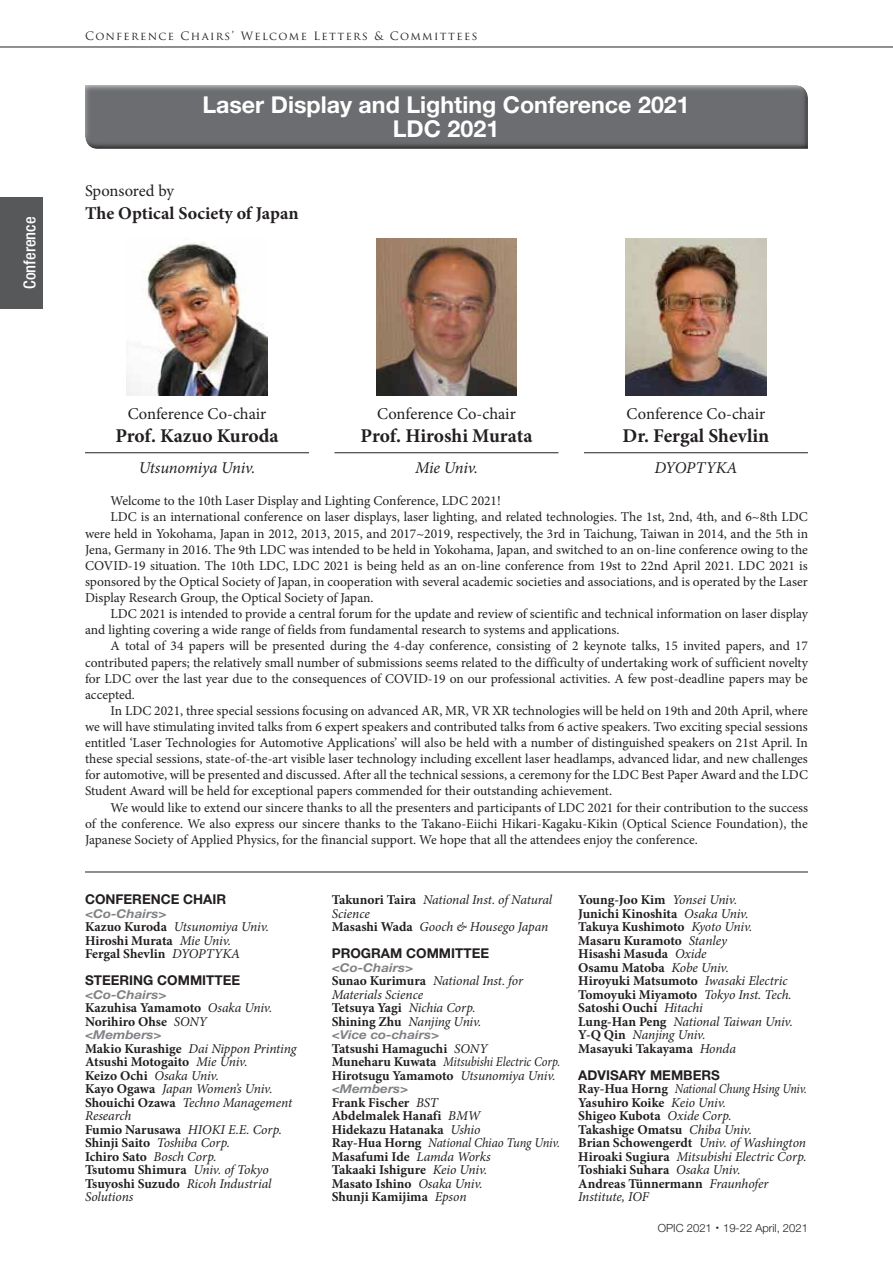
<style>
.page{position:relative;width:893px;height:1263px;background:#fff}
.page>*{position:absolute;margin:0;border:0;box-sizing:border-box;transform-origin:0 0}
.t1{font:700 23.25px/24px "Helvetica Neue LT Std";color:#fff;text-align:center}
.t2{font:700 19.5px "Minion Pro";color:#231f20}
.t3{font:700 18px "Minion Pro";color:#231f20}
.t4{font:16.5px "Minion Pro";letter-spacing:-.005em;color:#231f20}
.t5{font:italic 16.5px "Minion Pro";letter-spacing:-.015em;color:#231f20}
.t6{font:500 condensed 16.5px "Helvetica Neue LT Std";color:#fff}
.t7{font:13.5px "Minion Pro";color:#231f20}
.t8{font:700 13.5px/13.5px "Minion Pro";color:#231f20}
.t9{font:italic 13.5px/13.5px "Minion Pro";letter-spacing:-.01em;color:#231f20}
.t10{font:italic 13.5px/13.5px "Minion Pro";letter-spacing:-.01em;color:#231f20;scale:.89 1}
.t11{font:700 13.5px "Helvetica Neue LT Std";color:#231f20}
.t12{font:italic 700 12.15px "Helvetica Neue LT Std";color:#808285;scale:1.11 1}
.t13{font:11.25px "Trajan Pro";letter-spacing:.125em;color:#231f20}
.t14{font:300 11.25px "Helvetica Neue LT Std";color:#231f20}
.s1{font-weight:400;font-style:italic}
.s2{font-weight:700;font-style:normal}
.s3{font-family:"Koz Min Pro";font-weight:200}
</style>
<div class="page">
<div style="left:82px;top:85px;width:727px;height:64px;background:#231f20;opacity:.75"></div>
<hr style="left:85px;top:872px;width:723px;height:1px;background:#231f20">
<img style="left:127px;top:242px;width:140px;height:153px">
<hr style="left:85px;top:452px;width:224px;height:1px;background:#231f20">
<img style="left:376px;top:238px;width:141px;height:157px">
<hr style="left:334px;top:452px;width:224px;height:1px;background:#231f20">
<img style="left:626px;top:238px;width:140px;height:157px">
<hr style="left:584px;top:452px;width:224px;height:1px;background:#231f20">
<div style="left:0;top:197px;width:43px;height:112px;background:#57585a"></div>
<hr style="left:0;top:47px;width:893px;height:1px;background:#231f20">
<p class="t6" style="left:20px;top:289px;width:74px;rotate:-90deg">Conference</p>
<p class="t13" style="left:85px;top:29px;width:394px">Conference Chairs’ Welcome Letters &amp; Committees</p>
<h1 class="t1" style="left:202px;top:92px;width:489px">Laser Display and Lighting Conference 2021<br>LDC 2021</h1>
<p class="t4" style="left:85px;top:180px;width:91px">Sponsored by</p>
<h3 class="t3" style="left:85px;top:201px;width:215px">The Optical Society of Japan</h3>
<p class="t4" style="left:128px;top:403px;width:140px">Conference Co-chair</p>
<h2 class="t2" style="left:115px;top:422px;width:165px">Prof. Kazuo Kuroda</h2>
<p class="t5" style="left:139px;top:456px;width:118px">Utsunomiya Univ.</p>
<p class="t4" style="left:377px;top:403px;width:140px">Conference Co-chair</p>
<h2 class="t2" style="left:361px;top:422px;width:173px">Prof. Hiroshi Murata</h2>
<p class="t5" style="left:415px;top:456px;width:64px">Mie Univ.</p>
<p class="t4" style="left:627px;top:403px;width:140px">Conference Co-chair</p>
<h2 class="t2" style="left:623px;top:422px;width:148px">Dr. Fergal Shevlin</h2>
<p class="t5" style="left:654px;top:456px;width:85px">DYOPTYKA</p>
<p class="t7" style="left:111px;top:492px;width:392px">Welcome to the 10th Laser Display and Lighting Conference, LDC 2021!</p>
<p class="t7" style="left:111px;top:508px;width:699px">LDC is an international conference on laser displays, laser lighting, and related technologies. The 1st, 2nd, 4th, and 6~8th LDC</p>
<p class="t7" style="left:85px;top:524px;width:724px">were held in Yokohama, Japan in 2012, 2013, 2015, and 2017~2019, respectively, the 3rd in Taichung, Taiwan in 2014, and the 5th in</p>
<p class="t7" style="left:85px;top:540px;width:724px">Jena, Germany in 2016. The 9th LDC was intended to be held in Yokohama, Japan, and switched to an on-line conference owing to the</p>
<p class="t7" style="left:85px;top:556px;width:724px">COVID-19 situation. The 10th LDC, LDC 2021 is being held as an on-line conference from 19st to 22nd April 2021. LDC 2021 is</p>
<p class="t7" style="left:85px;top:572px;width:724px">sponsored by the Optical Society of Japan, in cooperation with several academic societies and associations, and is operated by the Laser</p>
<p class="t7" style="left:85px;top:589px;width:290px">Display Research Group, the Optical Society of Japan.</p>
<p class="t7" style="left:111px;top:605px;width:699px">LDC 2021 is intended to provide a central forum for the update and review of scientific and technical information on laser display</p>
<p class="t7" style="left:85px;top:621px;width:536px">and lighting covering a wide range of fields from fundamental research to systems and applications.</p>
<p class="t7" style="left:111px;top:637px;width:699px">A total of 34 papers will be presented during the 4-day conference, consisting of 2 keynote talks, 15 invited papers, and 17</p>
<p class="t7" style="left:85px;top:653px;width:724px">contributed papers; the relatively small number of submissions seems related to the difficulty of undertaking work of sufficient novelty</p>
<p class="t7" style="left:85px;top:669px;width:724px">for LDC over the last year due to the consequences of COVID-19 on our professional activities. A few post-deadline papers may be</p>
<p class="t7" style="left:85px;top:685px;width:51px">accepted.</p>
<p class="t7" style="left:111px;top:701px;width:699px">In LDC 2021, three special sessions focusing on advanced AR, MR, VR XR technologies will be held on 19th and 20th April, where</p>
<p class="t7" style="left:85px;top:718px;width:724px">we will have stimulating invited talks from 6 expert speakers and contributed talks from 6 active speakers. Two exciting special sessions</p>
<p class="t7" style="left:85px;top:734px;width:724px">entitled ‘Laser Technologies for Automotive Applications’ will also be held with a number of distinguished speakers on 21st April. In</p>
<p class="t7" style="left:85px;top:750px;width:724px">these special sessions, state-of-the-art visible laser technology including excellent laser headlamps, advanced lidar, and new challenges</p>
<p class="t7" style="left:85px;top:766px;width:724px">for automotive, will be presented and discussed. After all the technical sessions, a ceremony for the LDC Best Paper Award and the LDC</p>
<p class="t7" style="left:85px;top:782px;width:529px">Student Award will be held for exceptional papers commended for their outstanding achievement.</p>
<p class="t7" style="left:111px;top:798px;width:699px">We would like to extend our sincere thanks to all the presenters and participants of LDC 2021 for their contribution to the success</p>
<p class="t7" style="left:85px;top:814px;width:724px">of the conference. We also express our sincere thanks to the Takano-Eiichi Hikari-Kagaku-Kikin (Optical Science Foundation), the</p>
<p class="t7" style="left:85px;top:830px;width:614px">Japanese Society of Applied Physics, for the financial support. We hope that all the attendees enjoy the conference.</p>
<p class="t11" style="left:85px;top:891px;width:143px">CONFERENCE CHAIR</p>
<p class="t12" style="left:85px;top:906px;width:75px">&lt;Co-Chairs&gt;</p>
<p class="t8" style="left:85px;top:920px;width:186px">Kazuo Kuroda <span class="s1">Utsunomiya Univ.<br></span>Hiroshi Murata <span class="s1">Mie Univ.<br></span>Fergal Shevlin <span class="s1">DYOPTYKA</span></p>
<p class="t11" style="left:85px;top:972px;width:157px">STEERING COMMITTEE</p>
<p class="t12" style="left:85px;top:987px;width:75px">&lt;Co-Chairs&gt;</p>
<p class="t8" style="left:85px;top:1001px;width:189px">Kazuhisa Yamamoto <span class="s1">Osaka Univ.<br></span>Norihiro Ohse <span class="s1">SONY</span></p>
<p class="t12" style="left:85px;top:1027px;width:71px">&lt;Members&gt;</p>
<p class="t9" style="left:85px;top:1042px;width:213px"><span class="s2">Makio Kurashige</span> Dai Nippon Printing<br><span class="s2">Atsushi Motogaito</span> Mie Univ.<br><span class="s2">Keizo Ochi</span> Osaka Univ.<br><span class="s2">Kayo Ogawa</span> Japan Women’s Univ.<br><span class="s2">Shouichi Ozawa</span> Techno Management<br>Research<br><span class="s2">Fumio Narusawa</span> HIOKI E.E. Corp.<br><span class="s2">Shinji Saito</span> Toshiba Corp.<br><span class="s2">Ichiro Sato</span> Bosch Corp.<br><span class="s2">Tsutomu Shimura</span> Univ. of Tokyo<br><span class="s2">Tsuyoshi Suzudo</span> Ricoh Industrial<br>Solutions</p>
<p class="t9" style="left:332px;top:893px;width:222px"><span class="s2">Takunori Taira</span> National Inst. of Natural<br>Science<br><span class="s2">Masashi Wada</span> Gooch &amp; Housego Japan</p>
<p class="t11" style="left:332px;top:945px;width:159px">PROGRAM COMMITTEE</p>
<p class="t12" style="left:332px;top:960px;width:75px">&lt;Co-Chairs&gt;</p>
<p class="t9" style="left:332px;top:974px;width:193px"><span class="s2">Sunao Kurimura</span> National Inst. for<br>Materials Science<br><span class="s2">Tetsuya Yagi</span> Nichia Corp.<br><span class="s2">Shining Zhu</span> Nanjing Univ.</p>
<p class="t12" style="left:332px;top:1027px;width:98px">&lt;Vice co-chairs&gt;</p>
<p class="t8" style="left:332px;top:1041px;width:230px">Tatsushi Hamaguchi <span class="s1">SONY<br></span>Muneharu Kuwata <span class="s1">Mitsubishi Electric Corp.<br></span>Hirotsugu Yamamoto <span class="s1">Utsunomiya Univ.</span></p>
<p class="t12" style="left:332px;top:1081px;width:71px">&lt;Members&gt;</p>
<p class="t8" style="left:332px;top:1095px;width:230px">Frank Fischer <span class="s1">BST<br></span>Abdelmalek Hanafi <span class="s1">BMW<br></span>Hidekazu Hatanaka <span class="s1">Ushio<br></span>Ray-Hua Horng <span class="s1">National Chiao Tung Univ.<br></span>Masafumi Ide <span class="s1">Lamda Works<br></span>Takaaki Ishigure <span class="s1">Keio Univ.<br></span>Masato Ishino <span class="s1">Osaka Univ.<br></span>Shunji Kamijima <span class="s1">Epson</span></p>
<p class="t8" style="left:578px;top:893px;width:216px">Young-Joo Kim <span class="s1">Yonsei Univ.<br></span>Junichi Kinoshita <span class="s1">Osaka Univ.<br></span>Takuya Kushimoto <span class="s1">Kyoto Univ.<br></span>Masaru Kuramoto <span class="s1">Stanley<br></span>Hisashi Masuda <span class="s1">Oxide<br></span>Osamu Matoba <span class="s1">Kobe Univ.<br></span>Hiroyuki Matsumoto <span class="s1">Iwasaki Electric<br></span>Tomoyuki Miyamoto <span class="s1">Tokyo Inst. Tech.<br></span>Satoshi Ouchi <span class="s1">Hitachi<br></span>Lung-Han Peng <span class="s1">National Taiwan Univ.<br></span>Y-Q Qin <span class="s1">Nanjing Univ.<br></span>Masayuki Takayama <span class="s1">Honda</span></p>
<p class="t11" style="left:578px;top:1066px;width:143px">ADVISARY MEMBERS</p>
<p class="t10" style="left:578px;top:1082px;width:259px"><span class="s2">Ray-Hua Horng</span> National Chung Hsing Univ.<br><span class="s2">Yasuhiro Koike</span> Keio Univ.<br><span class="s2">Shigeo Kubota</span> Oxide Corp.<br><span class="s2">Takashige Omatsu</span> Chiba Univ.<br><span class="s2">Brian Schowengerdt</span> Univ. of Washington<br><span class="s2">Hiroaki Sugiura</span> Mitsubishi Electric Corp.<br><span class="s2">Toshiaki Suhara</span> Osaka Univ.<br><span class="s2">Andreas Tünnermann</span> Fraunhofer<br>Institute, IOF</p>
<p class="t14" style="left:658px;top:1221px;width:152px">OPIC 2021<span class="s3">・</span>19-22 April, 2021</p>
</div>
